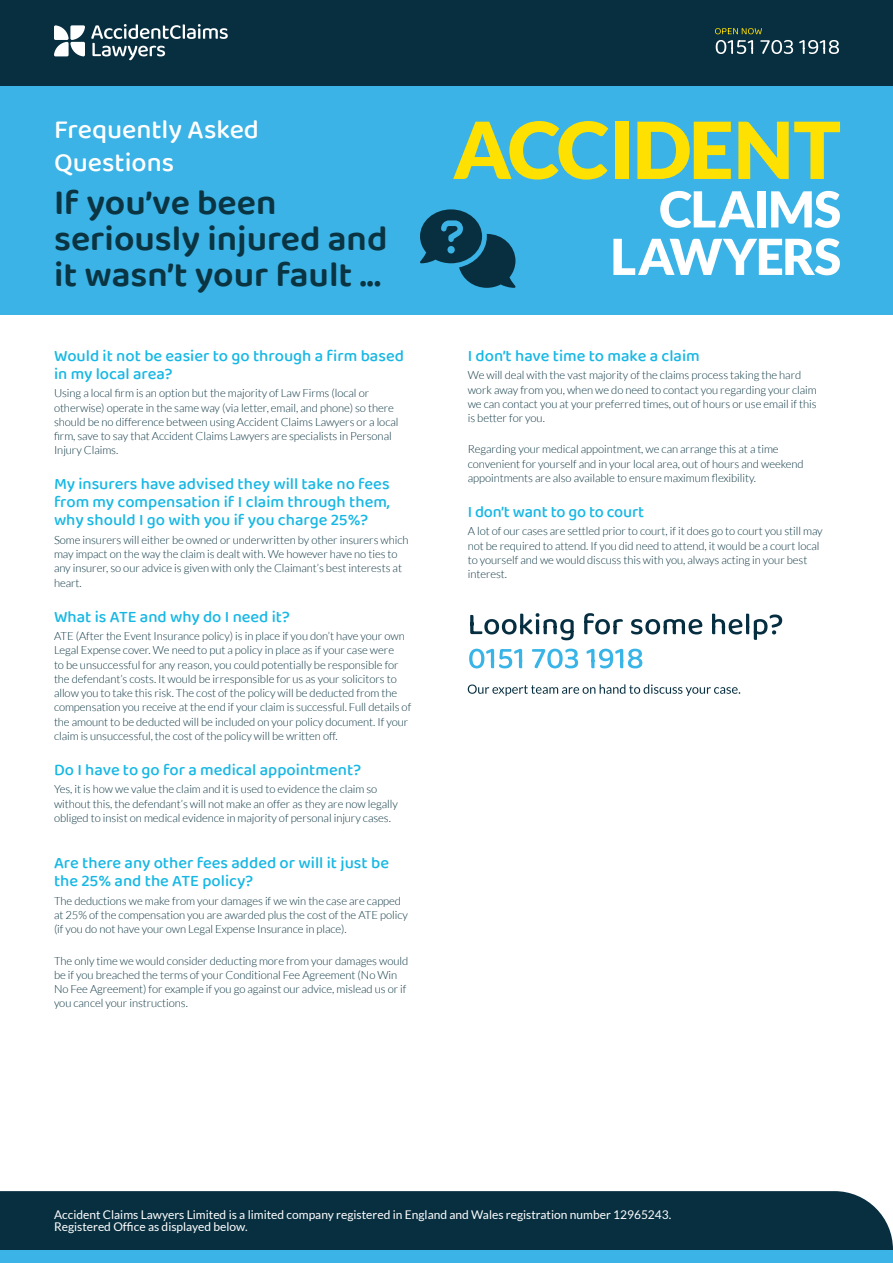
<style>
.page{position:relative;width:893px;height:1263px;background:#fff}
.page>*{position:absolute;margin:0;border:0;box-sizing:border-box;transform-origin:0 0}
.t1{font:600 36px/36px "Baloo 2";color:#0a3441}
.t2{font:500 27px/32.4px "Baloo 2";color:#fff}
.t3{font:500 16.5px/18px "Baloo 2";color:#16b7e4}
.t4{font:12px/12px "Lato";color:#fff}
.t5{font:300 11.25px/14.2px "Lato";letter-spacing:-.005em;color:#0a3441}
</style>
<div class="page">
<div style="left:0;top:1191px;width:893px;height:59px;background:#082f40"></div>
<div style="left:0;top:85px;width:893px;height:230px;background:#3bb3e6"></div>
<div style="left:0;top:1250px;width:893px;height:13px;background:#3bb3e6"></div>
<div style="left:0;top:0;width:893px;height:85px;background:#082f40"></div>
<svg style="left:91px;top:24px;width:137px;height:36px"></svg>
<svg style="left:54px;top:42px;width:15px;height:14px"></svg>
<svg style="left:70px;top:42px;width:15px;height:15px"></svg>
<svg style="left:70px;top:25px;width:15px;height:15px"></svg>
<svg style="left:54px;top:25px;width:15px;height:15px"></svg>
<svg style="left:453px;top:121px;width:155px;height:59px"></svg>
<div style="left:615px;top:122px;width:13px;height:57px;background:#ffe101"></div>
<svg style="left:637px;top:122px;width:94px;height:57px"></svg>
<svg style="left:738px;top:122px;width:102px;height:57px"></svg>
<svg style="left:660px;top:191px;width:95px;height:37px"></svg>
<div style="left:757px;top:191px;width:8px;height:36px;background:#fff"></div>
<svg style="left:771px;top:191px;width:69px;height:37px"></svg>
<svg style="left:613px;top:238px;width:227px;height:37px"></svg>
<svg style="left:420px;top:209px;width:96px;height:79px"></svg>
<svg style="left:715px;top:28px;width:47px;height:6px"></svg>
<svg style="left:716px;top:40px;width:37px;height:14px"></svg>
<svg style="left:760px;top:40px;width:33px;height:14px"></svg>
<svg style="left:799px;top:40px;width:40px;height:14px"></svg>
<svg style="left:468px;top:684px;width:272px;height:12px"></svg>
<svg style="left:470px;top:613px;width:104px;height:27px"></svg>
<svg style="left:584px;top:613px;width:39px;height:21px"></svg>
<svg style="left:631px;top:619px;width:71px;height:15px"></svg>
<svg style="left:712px;top:614px;width:70px;height:26px"></svg>
<svg style="left:469px;top:649px;width:53px;height:19px"></svg>
<svg style="left:532px;top:649px;width:46px;height:19px"></svg>
<svg style="left:586px;top:649px;width:56px;height:19px"></svg>
<h2 class="t2" style="left:54px;top:115px;width:206px">Frequently Asked<br>Questions</h2>
<h1 class="t1" style="left:54px;top:186px;width:335px">If you’ve been seriously injured and it wasn’t your fault ...</h1>
<h3 class="t3" style="left:54px;top:347px;width:351px">Would it not be easier to go through a firm based in my local area?</h3>
<p class="t5" style="left:54px;top:386px;width:346px">Using a local firm is an option but the majority of Law Firms (local or otherwise) operate in the same way (via letter, email, and phone) so there should be no difference between using Accident Claims Lawyers or a local firm, save to say that Accident Claims Lawyers are specialists in Personal Injury Claims.</p>
<h3 class="t3" style="left:54px;top:476px;width:337px;text-align:justify">My insurers have advised they will take no fees from my compensation if I claim through them, why should I go with you if you charge 25%?</h3>
<p class="t5" style="left:54px;top:533px;width:356px">Some insurers will either be owned or underwritten by other insurers which may impact on the way the claim is dealt with. We however have no ties to any insurer, so our advice is given with only the Claimant’s best interests at heart.</p>
<h3 class="t3" style="left:54px;top:608px;width:237px">What is ATE and why do I need it?</h3>
<p class="t5" style="left:54px;top:629px;width:359px">ATE (After the Event Insurance policy) is in place if you don’t have your own Legal Expense cover. We need to put a policy in place as if your case were<br>to be unsuccessful for any reason, you could potentially be responsible for the defendant’s costs. It would be irresponsible for us as your solicitors to allow you to take this risk. The cost of the policy will be deducted from the compensation you receive at the end if your claim is successful. Full details of the amount to be deducted will be included on your policy document. If your claim is unsuccessful, the cost of the policy will be written off.</p>
<h3 class="t3" style="left:54px;top:761px;width:309px">Do I have to go for a medical appointment?</h3>
<p class="t5" style="left:54px;top:782px;width:345px">Yes, it is how we value the claim and it is used to evidence the claim so without this, the defendant’s will not make an offer as they are now legally obliged to insist on medical evidence in majority of personal injury cases.</p>
<h3 class="t3" style="left:54px;top:855px;width:336px">Are there any other fees added or will it just be the 25% and the ATE policy?</h3>
<p class="t5" style="left:54px;top:894px;width:355px">The deductions we make from your damages if we win the case are capped at 25% of the compensation you are awarded plus the cost of the ATE policy (if you do not have your own Legal Expense Insurance in place).</p>
<p class="t5" style="left:54px;top:953px;width:356px">The only time we would consider deducting more from your damages would be if you breached the terms of your Conditional Fee Agreement (No Win No Fee Agreement) for example if you go against our advice, mislead us or if you cancel your instructions.</p>
<h3 class="t3" style="left:468px;top:347px;width:234px">I don’t have time to make a claim</h3>
<p class="t5" style="left:468px;top:368px;width:351px">We will deal with the vast majority of the claims process taking the hard work away from you, when we do need to contact you regarding your claim we can contact you at your preferred times, out of hours or use email if this is better for you.</p>
<p class="t5" style="left:468px;top:442px;width:337px">Regarding your medical appointment, we can arrange this at a time convenient for yourself and in your local area, out of hours and weekend appointments are also available to ensure maximum flexibility.</p>
<h3 class="t3" style="left:468px;top:503px;width:178px">I don’t want to go to court</h3>
<p class="t5" style="left:468px;top:524px;width:356px">A lot of our cases are settled prior to court, if it does go to court you still may not be required to attend. If you did need to attend, it would be a court local to yourself and we would discuss this with you, always acting in your best interest.</p>
<p class="t4" style="left:54px;top:1208px;width:619px">Accident Claims Lawyers Limited is a limited company registered in England and Wales registration number 12965243.<br>Registered Office as displayed below.</p>
</div>
